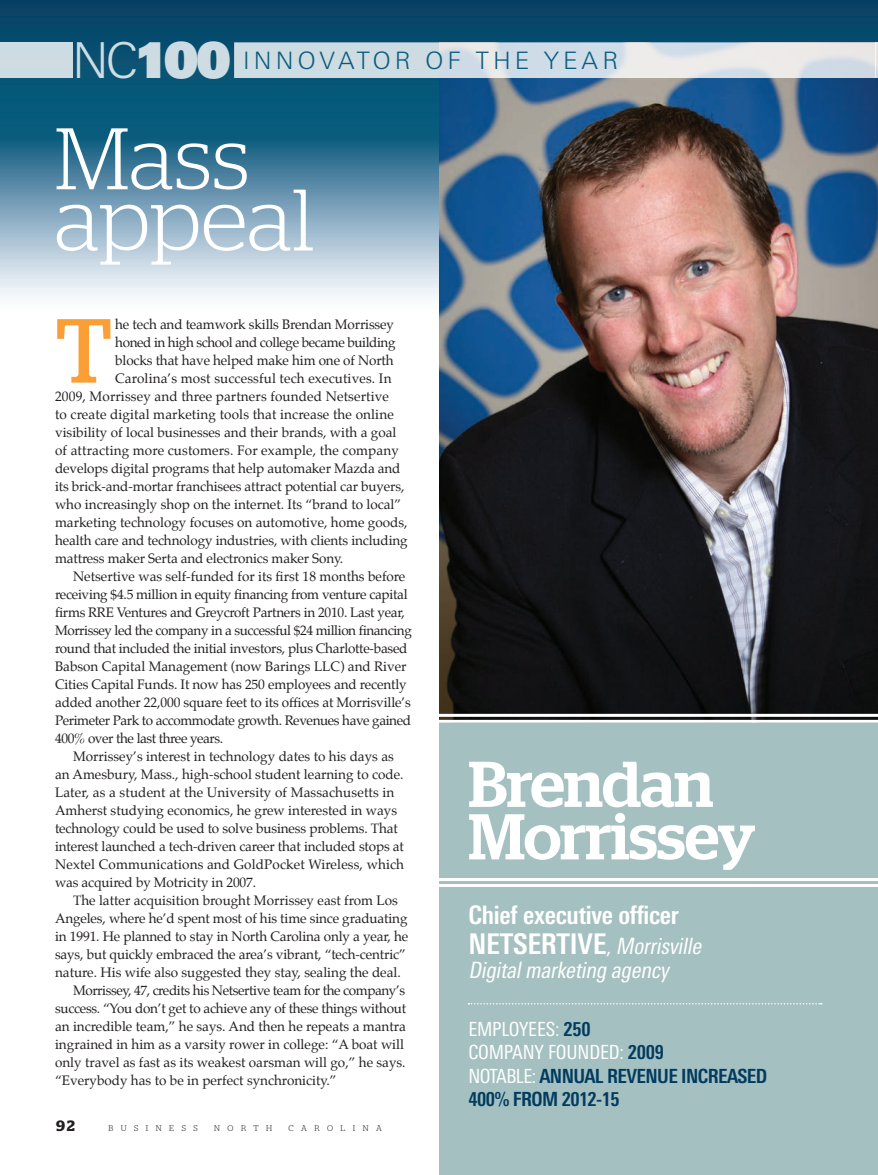
<style>
.page{position:relative;width:878px;height:1175px;background:#fff}
.page>*{position:absolute;margin:0;border:0;box-sizing:border-box;transform-origin:0 0}
.t1{font:90.6px "Stag";color:#f99f36}
.t2{font:300 87px/61.2px "Stag";color:#fff}
.t3{font:500 64.5px/52.5px "Stag";letter-spacing:-.01em;color:#fff}
.t4{font:700 condensed 25.5px "Linotype Univers";letter-spacing:-.01em;color:#fff}
.t5{font:300 24px "Linotype Univers Basic";letter-spacing:.17em;color:#0a5c7d}
.t6{font:italic condensed 22.5px/24px "Linotype Univers";letter-spacing:-.105em;color:#fff}
.t7{font:700 condensed 19.5px/23.4px "Linotype Univers";letter-spacing:-.03em;color:#013c60}
.t8{font:600 15px "Stag";color:#231f20}
.t9{font:13.5px "Palatino";letter-spacing:-.01em;color:#231f20}
.t10{font:13.5px "Palatino";letter-spacing:.01em;color:#231f20}
.t11{font:13.5px "Palatino";letter-spacing:-.03em;color:#231f20}
.t12{font:300 8.25px "Stag";letter-spacing:.92em;color:#231f20}
.s1{font-size:49.5px;color:#fff}
.s2{font-family:"Univers";font-weight:900;font-size:49.5px;color:#fff}
.s3{font-weight:700;font-style:normal;font-size:28.5px}
.s4{font-weight:400;color:#fff}
</style>
<div class="page">
<div style="left:439px;top:723px;width:439px;height:451px;background:#a5c0c0"></div>
<svg style="left:0;top:0;width:878px;height:297px;background:#487d98"></svg>
<img style="left:439px;top:78px;width:439px;height:642px">
<hr style="left:432px;top:878px;width:446px;height:3px;background:#fff">
<hr style="left:432px;top:884px;width:446px;height:3px;background:#fff">
<hr style="left:432px;top:714px;width:446px;height:3px;background:#fff">
<svg style="left:468px;top:1003px;width:353px;height:1px"></svg>
<hr style="left:875px;top:42px;width:3px;height:36px;background:#fff">
<div style="left:0;top:42px;width:72px;height:36px;background:#cedce2"></div>
<svg style="left:234px;top:42px;width:641px;height:36px;background:#d6dfe5"></svg>
<p class="t5" style="left:72px;top:46px;width:320px"><span class="s1">NC</span><span class="s2">100</span> INNO VATOR</p>
<p class="t5" style="left:425px;top:46px;width:18px">OF</p>
<p class="t5" style="left:476px;top:46px;width:35px">THE</p>
<p class="t5" style="left:544px;top:46px;width:37px">YEAR</p>
<p class="t2" style="left:55px;top:127px;width:261px">MASS<br>APPEAL</p>
<p class="t1" style="left:55px;top:298px;width:59px">T</p>
<p class="t9" style="left:115px;top:313px;width:280px">he tech and teamwork skills Brendan Morrissey</p>
<p class="t11" style="left:115px;top:331px;width:282px">honed in high school and college became building</p>
<p class="t9" style="left:115px;top:349px;width:280px">blocks that have helped make him one of North</p>
<p class="t10" style="left:115px;top:367px;width:278px">Carolina’s most successful tech executives. In</p>
<p class="t10" style="left:55px;top:385px;width:335px">2009, Morrissey and three partners founded Netsertive</p>
<p class="t10" style="left:55px;top:403px;width:340px">to create digital marketing tools that increase the online</p>
<p class="t9" style="left:55px;top:421px;width:343px">visibility of local businesses and their brands, with a goal</p>
<p class="t10" style="left:55px;top:439px;width:345px">of attracting more customers. For example, the company</p>
<p class="t9" style="left:55px;top:457px;width:347px">develops digital programs that help automaker Mazda and</p>
<p class="t9" style="left:55px;top:475px;width:351px">its brick-and-mortar franchisees attract potential car buyers,</p>
<p class="t9" style="left:55px;top:493px;width:348px">who increasingly shop on the internet. Its “brand to local”</p>
<p class="t9" style="left:55px;top:511px;width:354px">marketing technology focuses on automotive, home goods,</p>
<p class="t9" style="left:55px;top:529px;width:354px">health care and technology industries, with clients including</p>
<p class="t9" style="left:55px;top:547px;width:290px">mattress maker Serta and electronics maker Sony.</p>
<p class="t9" style="left:73px;top:565px;width:334px">Netsertive was self-funded for its first 18 months before</p>
<p class="t9" style="left:55px;top:583px;width:354px">receiving $4.5 million in equity financing from venture capital</p>
<p class="t9" style="left:55px;top:601px;width:351px">firms RRE Ventures and Greycroft Partners in 2010. Last year,</p>
<p class="t11" style="left:55px;top:619px;width:358px">Morrissey led the company in a successful $24 million financing</p>
<p class="t9" style="left:55px;top:637px;width:354px">round that included the initial investors, plus Charlotte-based</p>
<p class="t9" style="left:55px;top:655px;width:353px">Babson Capital Management (now Barings LLC) and River</p>
<p class="t9" style="left:55px;top:673px;width:353px">Cities Capital Funds. It now has 250 employees and recently</p>
<p class="t9" style="left:55px;top:691px;width:357px">added another 22,000 square feet to its offices at Morrisville’s</p>
<p class="t11" style="left:55px;top:709px;width:357px">Perimeter Park to accommodate growth. Revenues have gained</p>
<p class="t11" style="left:55px;top:727px;width:170px">400% over the last three years.</p>
<p class="t9" style="left:73px;top:745px;width:322px">Morrissey’s interest in technology dates to his days as</p>
<p class="t9" style="left:55px;top:763px;width:350px">an Amesbury, Mass., high-school student learning to code.</p>
<p class="t10" style="left:55px;top:781px;width:341px">Later, as a student at the University of Massachusetts in</p>
<p class="t9" style="left:55px;top:799px;width:343px">Amherst studying economics, he grew interested in ways</p>
<p class="t9" style="left:55px;top:817px;width:344px">technology could be used to solve business problems. That</p>
<p class="t9" style="left:55px;top:835px;width:350px">interest launched a tech-driven career that included stops at</p>
<p class="t10" style="left:55px;top:853px;width:350px">Nextel Communications and GoldPocket Wireless, which</p>
<p class="t9" style="left:55px;top:871px;width:203px">was acquired by Motricity in 2007.</p>
<p class="t9" style="left:73px;top:888px;width:326px">The latter acquisition brought Morrissey east from Los</p>
<p class="t9" style="left:55px;top:906px;width:354px">Angeles, where he’d spent most of his time since graduating</p>
<p class="t9" style="left:55px;top:924px;width:355px">in 1991. He planned to stay in North Carolina only a year, he</p>
<p class="t9" style="left:55px;top:942px;width:352px">says, but quickly embraced the area’s vibrant, “tech-centric”</p>
<p class="t9" style="left:55px;top:960px;width:347px">nature. His wife also suggested they stay, sealing the deal.</p>
<p class="t11" style="left:73px;top:978px;width:333px">Morrissey, 47, credits his Netsertive team for the company’s</p>
<p class="t9" style="left:55px;top:996px;width:352px">success. “You don’t get to achieve any of these things without</p>
<p class="t9" style="left:55px;top:1014px;width:352px">an incredible team,” he says. And then he repeats a mantra</p>
<p class="t9" style="left:55px;top:1032px;width:350px">ingrained in him as a varsity rower in college: “A boat will</p>
<p class="t9" style="left:55px;top:1050px;width:352px">only travel as fast as its weakest oarsman will go,” he says.</p>
<p class="t9" style="left:55px;top:1068px;width:283px">“Everybody has to be in perfect synchronicity.”</p>
<p class="t8" style="left:56px;top:1117px;width:20px">92</p>
<p class="t12" style="left:108px;top:1123px;width:91px">BUSINESS</p>
<p class="t12" style="left:214px;top:1123px;width:60px">NORTH</p>
<p class="t12" style="left:288px;top:1123px;width:95px">CAROLINA</p>
<p class="t3" style="left:468px;top:757px;width:289px">Brendan<br>Morrissey</p>
<p class="t4" style="left:468px;top:900px;width:212px">Chief executive officer</p>
<p class="t6" style="left:468px;top:934px;width:239px"><span class="s3">N etsertiv e</span>,Morrisville<br>Digitalmarketing agency</p>
<p class="t7" style="left:468px;top:1017px;width:250px"><span class="s4">EM PLOYEES:</span> 250<br><span class="s4">COM PANY FOUNDED:</span> 2009<br><span class="s4">NOTABLE:</span> aNN UAL REVEN UE INCREASED<br>400% FROM 2012-15</p>
</div>
